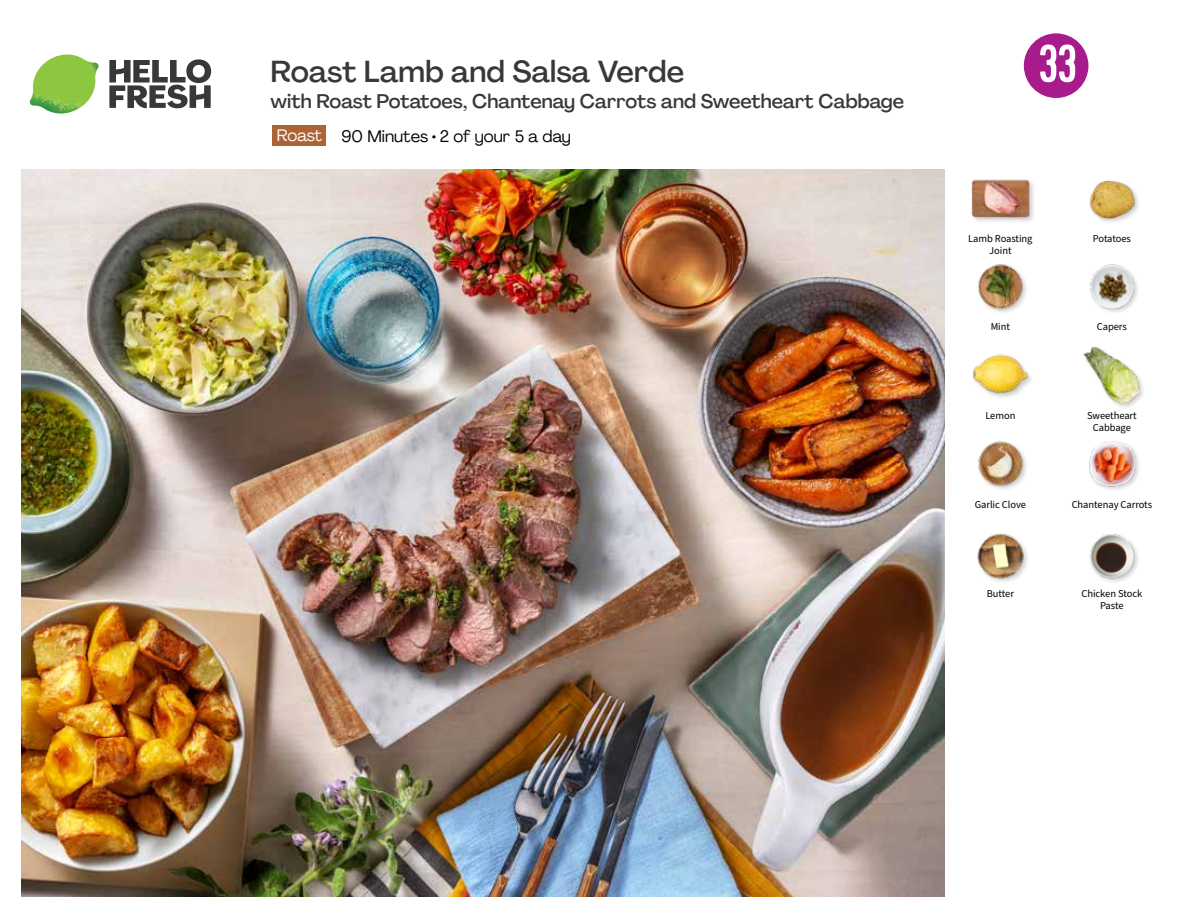
<style>
.page{position:relative;width:1188px;height:918px;background:#fff}
.page>*{position:absolute;margin:0;border:0;box-sizing:border-box;transform-origin:0 0}
.t1{font:54px "Kapra";color:#fff}
.t2{font:500 30px "Agrandir";color:#383839}
.t3{font:500 19.5px "Agrandir";color:#383839}
.t4{font:16.5px "Agrandir";color:#000}
.t5{font:16.5px "Agrandir";letter-spacing:-.02em;color:#fff}
.t6{font:10.5px/12px "Source Sans Pro";letter-spacing:-.005em;color:#000;text-align:center}
</style>
<div class="page">
<svg style="left:109px;top:59px;width:102px;height:49px"></svg>
<img style="left:30px;top:55px;width:69px;height:59px">
<img style="left:21px;top:170px;width:924px;height:727px">
<div style="left:272px;top:126px;width:54px;height:20px;background:#ae6337"></div>
<img style="left:977px;top:533px;width:50px;height:49px">
<div style="left:971px;top:179px;width:65px;height:45px;background:#000;opacity:.2"></div>
<img style="left:972px;top:179px;width:57px;height:45px">
<img style="left:1089px;top:534px;width:49px;height:48px">
<div style="left:972px;top:354px;width:62px;height:46px;background:#000;opacity:.2"></div>
<img style="left:972px;top:354px;width:57px;height:46px">
<img style="left:978px;top:441px;width:49px;height:48px">
<img style="left:1089px;top:441px;width:50px;height:49px">
<div style="left:1082px;top:346px;width:65px;height:64px;background:#000;opacity:.2"></div>
<img style="left:1083px;top:346px;width:58px;height:57px">
<img style="left:1089px;top:180px;width:50px;height:42px">
<img style="left:978px;top:264px;width:48px;height:49px">
<img style="left:1090px;top:264px;width:48px;height:48px">
<svg style="left:1023px;top:33px;width:66px;height:65px"></svg>
<h2 class="t2" style="left:271px;top:53px;width:415px">Roast Lamb and Salsa Verde</h2>
<h3 class="t3" style="left:271px;top:89px;width:635px">with Roast Potatoes, Chantenay Carrots and Sweetheart Cabbage</h3>
<h3 class="t5" style="left:277px;top:125px;width:47px">Roast</h3>
<h3 class="t4" style="left:341px;top:126px;width:231px">90 Minutes • 2 of your 5 a day</h3>
<h1 class="t1" style="left:1039px;top:33px;width:40px">33</h1>
<p class="t6" style="left:968px;top:232px;width:66px">Lamb Roasting<br>Joint</p>
<p class="t6" style="left:1093px;top:233px;width:40px">Potatoes</p>
<p class="t6" style="left:991px;top:321px;width:21px">Mint</p>
<p class="t6" style="left:1097px;top:321px;width:32px">Capers</p>
<p class="t6" style="left:985px;top:410px;width:32px">Lemon</p>
<p class="t6" style="left:1087px;top:410px;width:51px">Sweetheart<br>Cabbage</p>
<p class="t6" style="left:975px;top:499px;width:53px">Garlic Clove</p>
<p class="t6" style="left:1072px;top:499px;width:82px">Chantenay Carrots</p>
<p class="t6" style="left:987px;top:588px;width:29px">Butter</p>
<p class="t6" style="left:1081px;top:588px;width:62px">Chicken Stock<br>Paste</p>
</div>
